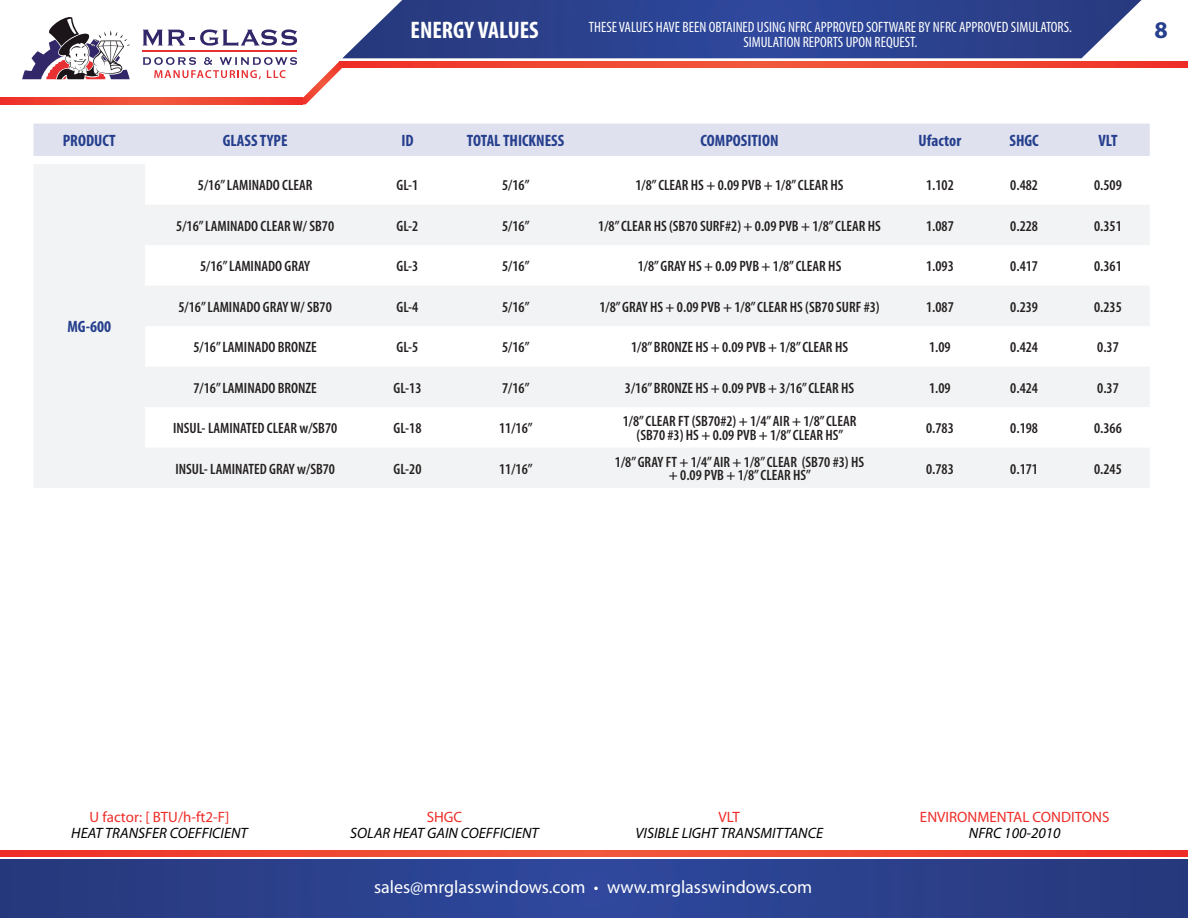
<style>
.page{position:relative;width:1188px;height:918px;background:#fff}
.page>*{position:absolute;margin:0;border:0;box-sizing:border-box;transform-origin:0 0}
.t1{font:700 condensed 24px "Myriad Pro";color:#fff}
.t2{font:700 24px "Myriad Pro";color:#253f8e}
.t3{font:18px "Myriad Pro";color:#fff}
.Text{font:700 condensed 16.5px "Myriad Pro";color:#253f8e}
.Text-2{font:600 condensed 15px/13.5px "Myriad Pro";color:#231f20;text-align:center}
.t4{font:condensed 15px/15px "Myriad Pro";color:#fff;text-align:center}
.Text-3{font:italic 15px "Myriad Pro";color:#000}
.Text-4{font:15px "Myriad Pro";color:#ee2d28}
.s1{font-stretch:condensed}
</style>
<div class="page">
<svg style="left:0;top:860px;width:1188px;height:58px;background:#2a408b"></svg>
<svg style="left:342px;top:0;width:800px;height:58px;background:#3b4f96"></svg>
<svg style="left:0;top:850px;width:1188px;height:7px;background:#ef4532"></svg>
<svg style="left:344px;top:61px;width:844px;height:7px;background:#ef4532"></svg>
<svg style="left:0;top:98px;width:303px;height:6px;background:#ef4532"></svg>
<svg style="left:303px;top:61px;width:41px;height:43px"></svg>
<hr style="left:143px;top:51px;width:154px;height:1px;background:#e82f32">
<svg style="left:143px;top:29px;width:154px;height:17px"></svg>
<svg style="left:143px;top:57px;width:154px;height:22px"></svg>
<svg style="left:22px;top:17px;width:108px;height:62px"></svg>
<svg style="left:34px;top:164px;width:1116px;height:324px;fill:#f2f3f4"></svg>
<div style="left:33px;top:124px;width:1117px;height:32px;background:#e0e1ee"></div>
<p class="t4" style="left:589px;top:19px;width:485px">THESE VALUES HAVE BEEN OBTAINED USING NFRC APPROVED SOFTWARE BY NFRC APPROVED SIMULATORS.<br>SIMULATION REPORTS UPON REQUEST.</p>
<h1 class="t1" style="left:411px;top:15px;width:130px">ENERGY VALUES</h1>
<h1 class="t2" style="left:1154px;top:15px;width:15px">8</h1>
<p class="Text" style="left:63px;top:130px;width:54px">PRODUCT</p>
<p class="Text" style="left:223px;top:130px;width:66px">GLASS TYPE</p>
<p class="Text" style="left:401px;top:130px;width:14px">ID</p>
<p class="Text" style="left:467px;top:130px;width:99px">TOTAL THICKNESS</p>
<p class="Text" style="left:701px;top:130px;width:79px">COMPOSITION</p>
<p class="Text" style="left:919px;top:130px;width:44px">Ufactor</p>
<p class="Text" style="left:1010px;top:130px;width:31px">SHGC</p>
<p class="Text" style="left:1098px;top:130px;width:21px">VLT</p>
<p class="Text" style="left:67px;top:317px;width:45px">MG-600</p>
<p class="Text-2" style="left:198px;top:178px;width:116px">5/16” LAMINADO CLEAR</p>
<p class="Text-2" style="left:397px;top:178px;width:23px">GL-1</p>
<p class="Text-2" style="left:502px;top:178px;width:29px">5/16”</p>
<p class="Text-2" style="left:636px;top:178px;width:210px">1/8” CLEAR HS + 0.09 PVB + 1/8” CLEAR HS</p>
<p class="Text-2" style="left:926px;top:178px;width:29px">1.102</p>
<p class="Text-2" style="left:1010px;top:178px;width:29px">0.482</p>
<p class="Text-2" style="left:1094px;top:178px;width:29px">0.509</p>
<p class="Text-2" style="left:176px;top:219px;width:159px">5/16” LAMINADO CLEAR W/ SB70</p>
<p class="Text-2" style="left:397px;top:219px;width:23px">GL-2</p>
<p class="Text-2" style="left:502px;top:219px;width:29px">5/16”</p>
<p class="Text-2" style="left:598px;top:219px;width:284px">1/8” CLEAR HS (SB70 SURF#2) + 0.09 PVB + 1/8” CLEAR HS</p>
<p class="Text-2" style="left:926px;top:219px;width:29px">1.087</p>
<p class="Text-2" style="left:1010px;top:219px;width:29px">0.228</p>
<p class="Text-2" style="left:1094px;top:219px;width:29px">0.351</p>
<p class="Text-2" style="left:200px;top:259px;width:112px">5/16” LAMINADO GRAY</p>
<p class="Text-2" style="left:397px;top:259px;width:23px">GL-3</p>
<p class="Text-2" style="left:502px;top:259px;width:29px">5/16”</p>
<p class="Text-2" style="left:638px;top:259px;width:205px">1/8” GRAY HS + 0.09 PVB + 1/8” CLEAR HS</p>
<p class="Text-2" style="left:926px;top:259px;width:29px">1.093</p>
<p class="Text-2" style="left:1010px;top:259px;width:29px">0.417</p>
<p class="Text-2" style="left:1094px;top:259px;width:29px">0.361</p>
<p class="Text-2" style="left:179px;top:300px;width:155px">5/16” LAMINADO GRAY W/ SB70</p>
<p class="Text-2" style="left:397px;top:300px;width:23px">GL-4</p>
<p class="Text-2" style="left:502px;top:300px;width:29px">5/16”</p>
<p class="Text-2" style="left:599px;top:300px;width:282px">1/8” GRAY HS + 0.09 PVB + 1/8” CLEAR HS (SB70 SURF #3)</p>
<p class="Text-2" style="left:926px;top:300px;width:29px">1.087</p>
<p class="Text-2" style="left:1010px;top:300px;width:29px">0.239</p>
<p class="Text-2" style="left:1094px;top:300px;width:29px">0.235</p>
<p class="Text-2" style="left:194px;top:340px;width:125px">5/16” LAMINADO BRONZE</p>
<p class="Text-2" style="left:397px;top:340px;width:23px">GL-5</p>
<p class="Text-2" style="left:502px;top:340px;width:29px">5/16”</p>
<p class="Text-2" style="left:631px;top:340px;width:218px">1/8” BRONZE HS + 0.09 PVB + 1/8” CLEAR HS</p>
<p class="Text-2" style="left:929px;top:340px;width:23px">1.09</p>
<p class="Text-2" style="left:1010px;top:340px;width:29px">0.424</p>
<p class="Text-2" style="left:1097px;top:340px;width:23px">0.37</p>
<p class="Text-2" style="left:194px;top:381px;width:125px">7/16” LAMINADO BRONZE</p>
<p class="Text-2" style="left:394px;top:381px;width:29px">GL-13</p>
<p class="Text-2" style="left:502px;top:381px;width:29px">7/16”</p>
<p class="Text-2" style="left:625px;top:381px;width:231px">3/16” BRONZE HS + 0.09 PVB + 3/16” CLEAR HS</p>
<p class="Text-2" style="left:929px;top:381px;width:23px">1.09</p>
<p class="Text-2" style="left:1010px;top:381px;width:29px">0.424</p>
<p class="Text-2" style="left:1097px;top:381px;width:23px">0.37</p>
<p class="Text-2" style="left:173px;top:421px;width:166px">INSUL- LAMINATED CLEAR w/SB70</p>
<p class="Text-2" style="left:394px;top:421px;width:29px">GL-18</p>
<p class="Text-2" style="left:499px;top:421px;width:35px">11/16”</p>
<p class="Text-2" style="left:623px;top:414px;width:235px">1/8” CLEAR FT (SB70#2) + 1/4” AIR + 1/8” CLEAR (SB70 #3) HS + 0.09 PVB + 1/8” CLEAR HS”</p>
<p class="Text-2" style="left:926px;top:421px;width:29px">0.783</p>
<p class="Text-2" style="left:1010px;top:421px;width:29px">0.198</p>
<p class="Text-2" style="left:1094px;top:421px;width:29px">0.366</p>
<p class="Text-2" style="left:175px;top:462px;width:161px">INSUL- LAMINATED GRAY w/SB70</p>
<p class="Text-2" style="left:394px;top:462px;width:29px">GL-20</p>
<p class="Text-2" style="left:499px;top:462px;width:35px">11/16”</p>
<p class="Text-2" style="left:615px;top:455px;width:251px">1/8” GRAY FT + 1/4” AIR + 1/8” CLEAR (SB70 #3) HS + 0.09 PVB + 1/8” CLEAR HS”</p>
<p class="Text-2" style="left:926px;top:462px;width:29px">0.783</p>
<p class="Text-2" style="left:1010px;top:462px;width:29px">0.171</p>
<p class="Text-2" style="left:1094px;top:462px;width:29px">0.245</p>
<p class="Text-4" style="left:90px;top:808px;width:141px">U factor: [ BTU/h-ft2-F]</p>
<p class="Text-3" style="left:71px;top:824px;width:178px">HEAT TRANSFER COEFFICIENT</p>
<p class="Text-4" style="left:427px;top:808px;width:37px">SHGC</p>
<p class="Text-3" style="left:350px;top:824px;width:190px">SOLAR HEAT GAIN COEFFICIENT</p>
<p class="Text-4" style="left:719px;top:808px;width:23px">VLT</p>
<p class="Text-3" style="left:635px;top:824px;width:189px">VISIBLE LIGHT TRANSMITTANCE</p>
<p class="t3" style="left:374px;top:876px;width:440px">sales@mrglasswindows.com <span class="s1">•</span> www.mrglasswindows.com</p>
<p class="Text-4" style="left:920px;top:808px;width:191px">ENVIRONMENTAL CONDITONS</p>
<p class="Text-3" style="left:969px;top:824px;width:93px">NFRC 100-2010</p>
</div>
